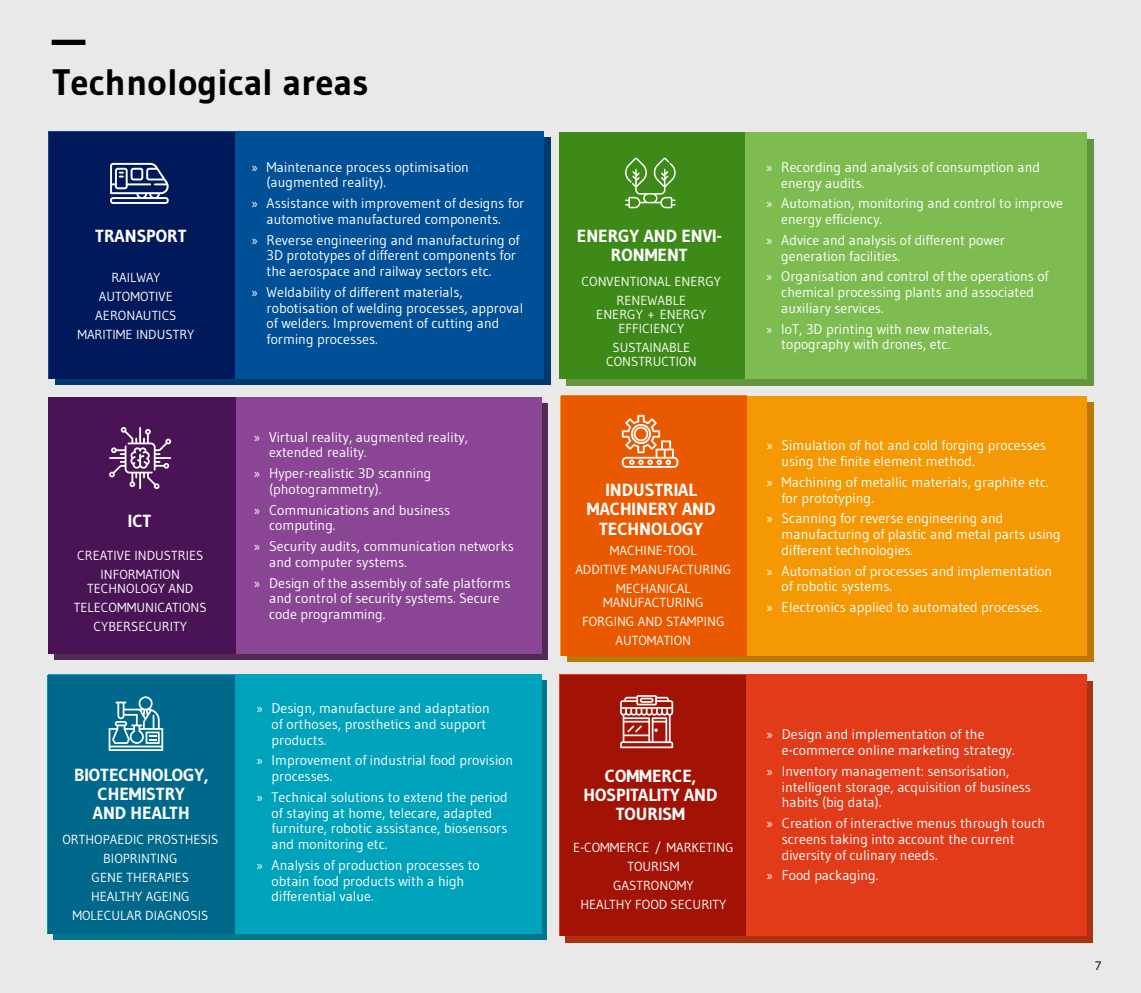
<style>
.page{position:relative;width:1141px;height:993px;background:#fff}
.page>*{position:absolute;margin:0;border:0;box-sizing:border-box;transform-origin:0 0}
.t1{font:700 36.75px "Gudea";color:#000}
.t2{font:700 17.5px/19.2px "Gudea";color:#fff;text-align:center}
.t3{font:14px/15.8px "Gudea";color:#fff}
.t4{font:13.12px/18.9px "Gudea";color:#fff;text-align:center}
.t5{font:12.25px "Gudea";color:#000}
.s1{font-family:"Myriad Pro"}
</style>
<div class="page">
<div style="left:0;top:0;width:1141px;height:992px;background:#e9e9e9"></div>
<div style="left:566px;top:139px;width:528px;height:246px;background:#649440"></div>
<div style="left:567px;top:402px;width:526px;height:259px;background:#bb7803"></div>
<div style="left:565px;top:681px;width:528px;height:261px;background:#ac310f"></div>
<div style="left:55px;top:138px;width:496px;height:246px;background:#00376c"></div>
<div style="left:53px;top:680px;width:494px;height:258px;background:linear-gradient(to right,#078,#078)"></div>
<div style="left:55px;top:403px;width:493px;height:257px;background:#542857"></div>
<div style="left:560px;top:674px;width:527px;height:261px;background:#e13b1a"></div>
<div style="left:561px;top:395px;width:526px;height:260px;background:#f49803"></div>
<div style="left:561px;top:395px;width:185px;height:260px;background:#e95a00"></div>
<div style="left:560px;top:675px;width:185px;height:260px;background:#a31305"></div>
<div style="left:559px;top:132px;width:528px;height:246px;background:#7ebc51"></div>
<div style="left:559px;top:132px;width:185px;height:246px;background:#3e8a19"></div>
<div style="left:48px;top:674px;width:494px;height:259px;background:#00a3bc"></div>
<div style="left:48px;top:675px;width:187px;height:258px;background:#00688a"></div>
<div style="left:48px;top:397px;width:494px;height:256px;background:#8a4694"></div>
<div style="left:48px;top:397px;width:187px;height:256px;background:#4a1355"></div>
<div style="left:48px;top:132px;width:496px;height:246px;background:#005098"></div>
<div style="left:49px;top:132px;width:185px;height:246px;background:#00195a"></div>
<svg style="left:110px;top:163px;width:59px;height:41px"></svg>
<svg style="left:625px;top:157px;width:51px;height:51px"></svg>
<svg style="left:109px;top:427px;width:62px;height:62px"></svg>
<svg style="left:109px;top:696px;width:54px;height:54px"></svg>
<svg style="left:622px;top:414px;width:56px;height:53px"></svg>
<svg style="left:620px;top:695px;width:53px;height:53px"></svg>
<div style="left:52px;top:40px;width:33px;height:5px;background:#000"></div>
<h1 class="t1" style="left:52px;top:60px;width:318px">Technological areas</h1>
<p class="t2" style="left:95px;top:226px;width:93px">TRANSPORT</p>
<p class="t4" style="left:77px;top:268px;width:119px">RAILWAY<br>AUTOMOTIVE<br>AERONAUTICS<br>MARITIME INDUSTRY</p>
<p class="t2" style="left:128px;top:510px;width:25px">ICT</p>
<p class="t4" style="left:77px;top:545px;width:128px">CREATIVE INDUSTRIES<br>INFORMATION</p>
<p class="t4" style="left:74px;top:578px;width:134px">TECHNOLOGY AND<br>TELECOMMUNICATIONS<br>CYBERSECURITY</p>
<p class="t3" style="left:267px;top:158px;width:204px;text-indent:-15px"><span class="s1">»</span> Maintenance process optimisation (augmented reality).</p>
<p class="t3" style="left:267px;top:195px;width:259px;text-indent:-15px"><span class="s1">»</span> Assistance with improvement of designs for automotive manufactured components.</p>
<p class="t3" style="left:267px;top:231px;width:255px;text-indent:-15px"><span class="s1">»</span> Reverse engineering and manufacturing of<br>3D prototypes of different components for the aerospace and railway sectors etc.</p>
<p class="t3" style="left:267px;top:284px;width:258px;text-indent:-15px"><span class="s1">»</span> Weldability of different materials, robotisation of welding processes, approval of welders. Improvement of cutting and forming processes.</p>
<p class="t3" style="left:269px;top:428px;width:201px;text-indent:-15px"><span class="s1">»</span> Virtual reality, augmented reality, extended reality.</p>
<p class="t3" style="left:269px;top:465px;width:164px;text-indent:-15px"><span class="s1">»</span> Hyper-realistic 3D scanning (photogrammetry).</p>
<p class="t3" style="left:269px;top:501px;width:183px;text-indent:-15px"><span class="s1">»</span> Communications and business computing.</p>
<p class="t3" style="left:269px;top:538px;width:246px;text-indent:-15px"><span class="s1">»</span> Security audits, communication networks and computer systems.</p>
<p class="t3" style="left:269px;top:574px;width:243px;text-indent:-15px"><span class="s1">»</span> Design of the assembly of safe platforms and control of security systems. Secure code programming.</p>
<p class="t2" style="left:577px;top:226px;width:146px">ENERGY AND ENVI-<br>RONMENT</p>
<p class="t4" style="left:582px;top:271px;width:141px">CONVENTIONAL ENERGY<br>RENEWABLE</p>
<p class="t4" style="left:596px;top:307px;width:112px;line-height:14px">ENERGY + ENERGY<br>EFFICIENCY</p>
<p class="t4" style="left:606px;top:340px;width:92px;line-height:14px">SUSTAINABLE<br>CONSTRUCTION</p>
<p class="t2" style="left:587px;top:480px;width:130px">INDUSTRIAL<br>MACHINERY AND<br>TECHNOLOGY</p>
<p class="t4" style="left:575px;top:541px;width:157px">MACHINE-TOOL<br>ADDITIVE MANUFACTURING<br>MECHANICAL</p>
<p class="t4" style="left:582px;top:592px;width:144px">MANUFACTURING<br>FORGING AND STAMPING<br>AUTOMATION</p>
<p class="t3" style="left:272px;top:700px;width:220px;text-indent:-15px"><span class="s1">»</span> Design, manufacture and adaptation of orthoses, prosthetics and support products.</p>
<p class="t3" style="left:272px;top:752px;width:243px;text-indent:-15px"><span class="s1">»</span> Improvement of industrial food provision processes.</p>
<p class="t3" style="left:272px;top:788px;width:238px;text-indent:-15px"><span class="s1">»</span> Technical solutions to extend the period of staying at home, telecare, adapted furniture, robotic assistance, biosensors and monitoring etc.</p>
<p class="t3" style="left:272px;top:856px;width:210px;text-indent:-15px"><span class="s1">»</span> Analysis of production processes to obtain food products with a high differential value.</p>
<p class="t2" style="left:74px;top:764px;width:136px">BIOTECHNOLOGY,<br>CHEMISTRY<br>AND HEALTH</p>
<p class="t2" style="left:584px;top:765px;width:135px">COMMERCE,<br>HOSPITALITY AND<br>TOURISM</p>
<p class="t4" style="left:62px;top:829px;width:157px">ORTHOPAEDIC PROSTHESIS<br>BIOPRINTING<br>GENE THERAPIES<br>HEALTHY AGEING<br>MOLECULAR DIAGNOSIS</p>
<p class="t4" style="left:573px;top:837px;width:162px">E-COMMERCE / MARKETING<br>TOURISM<br>GASTRONOMY<br>HEALTHY FOOD SECURITY</p>
<p class="t3" style="left:781px;top:159px;width:260px;text-indent:-15px"><span class="s1">»</span> Recording and analysis of consumption and energy audits.</p>
<p class="t3" style="left:781px;top:195px;width:283px;text-indent:-15px"><span class="s1">»</span> Automation, monitoring and control to improve energy efficiency.</p>
<p class="t3" style="left:781px;top:232px;width:225px;text-indent:-15px"><span class="s1">»</span> Advice and analysis of different power generation facilities.</p>
<p class="t3" style="left:781px;top:268px;width:269px;text-indent:-15px"><span class="s1">»</span> Organisation and control of the operations of chemical processing plants and associated auxiliary services.</p>
<p class="t3" style="left:781px;top:320px;width:213px;text-indent:-15px"><span class="s1">»</span> IoT, 3D printing with new materials, topography with drones, etc.</p>
<p class="t3" style="left:782px;top:437px;width:266px;text-indent:-15px"><span class="s1">»</span> Simulation of hot and cold forging processes using the finite element method.</p>
<p class="t3" style="left:782px;top:473px;width:269px;text-indent:-15px"><span class="s1">»</span> Machining of metallic materials, graphite etc. for prototyping.</p>
<p class="t3" style="left:782px;top:510px;width:281px;text-indent:-15px"><span class="s1">»</span> Scanning for reverse engineering and manufacturing of plastic and metal parts using different technologies.</p>
<p class="t3" style="left:782px;top:562px;width:272px;text-indent:-15px"><span class="s1">»</span> Automation of processes and implementation of robotic systems.</p>
<p class="t3" style="left:767px;top:599px;width:277px"><span class="s1">»</span> Electronics applied to automated processes.</p>
<p class="t3" style="left:782px;top:726px;width:234px;text-indent:-15px"><span class="s1">»</span> Design and implementation of the e-commerce online marketing strategy.</p>
<p class="t3" style="left:782px;top:762px;width:251px;text-indent:-15px"><span class="s1">»</span> Inventory management: sensorisation, intelligent storage, acquisition of business habits (big data).</p>
<p class="t3" style="left:782px;top:814px;width:265px;text-indent:-15px"><span class="s1">»</span> Creation of interactive menus through touch screens taking into account the current diversity of culinary needs.</p>
<p class="t3" style="left:767px;top:867px;width:113px"><span class="s1">»</span> Food packaging.</p>
<p class="t5" style="left:1095px;top:957px;width:8px">7</p>
</div>
